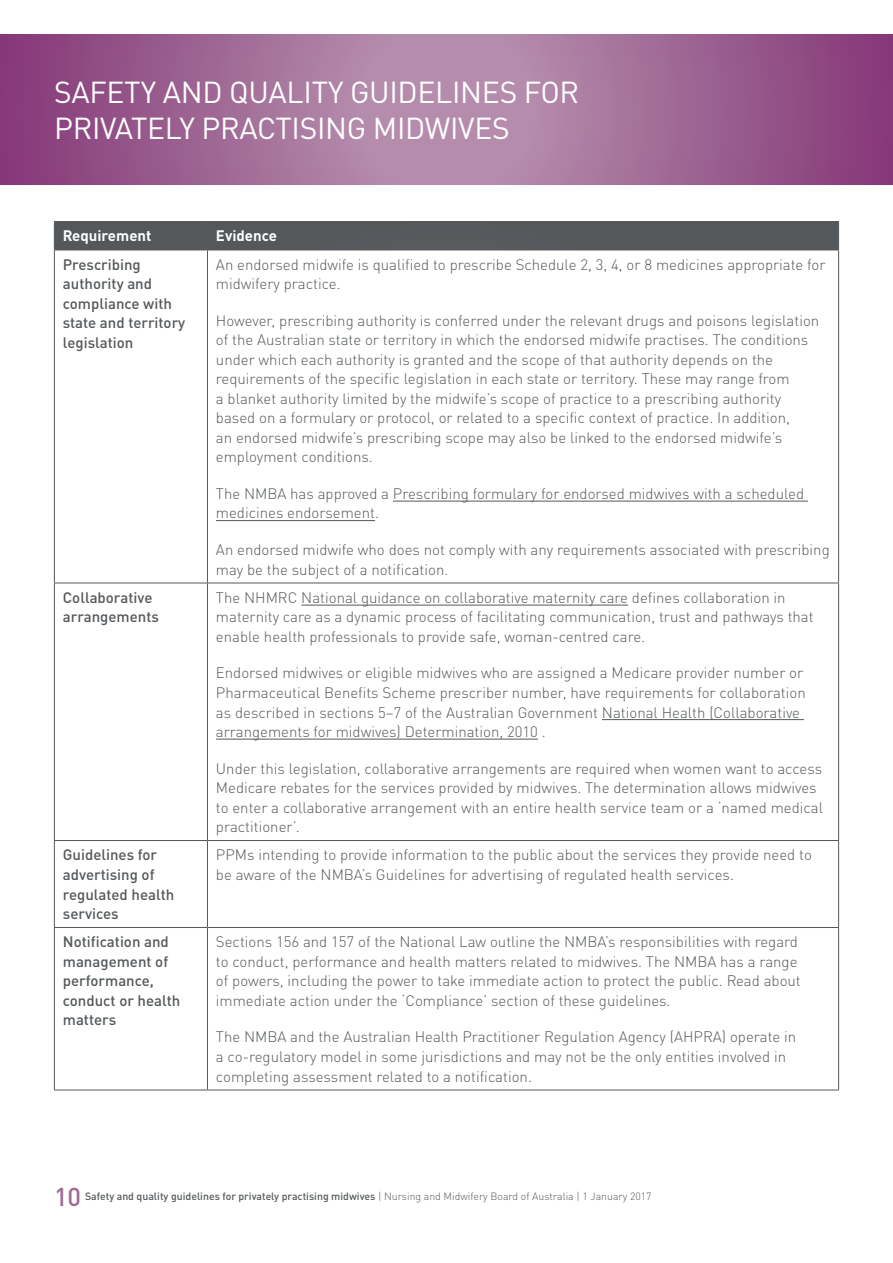
<style>
.page{position:relative;width:893px;height:1263px;background:#fff}
.page>*{position:absolute;margin:0;border:0;box-sizing:border-box;transform-origin:0 0}
.t1{font:30px/36px "DINOT";letter-spacing:-.01em;color:#fff}
.t2{font:500 25.5px "DINOT";color:#a06a95}
.Body{font:300 15px/19.5px "DINOT";color:#54585b}
.Body-2{font:500 15px/19.5px "DINOT";color:#54585b}
.Body-3{font:700 15px "DINOT";color:#fff}
.t3{font:500 10.5px "DINOT";color:#54585b}
.s1{font-weight:300}
</style>
<div class="page">
<svg style="left:0;top:34px;width:893px;height:150px;background:#a06895"></svg>
<div style="left:54px;top:221px;width:785px;height:29px;background:#54585b"></div>
<hr style="left:54px;top:250px;width:153px;height:1px;background:#54585b">
<hr style="left:54px;top:250px;width:1px;height:333px;background:#54585b">
<hr style="left:207px;top:250px;width:632px;height:1px;background:#54585b">
<hr style="left:207px;top:250px;width:1px;height:333px;background:#54585b">
<hr style="left:838px;top:250px;width:1px;height:333px;background:#54585b">
<hr style="left:54px;top:583px;width:153px;height:1px;background:#54585b">
<hr style="left:54px;top:583px;width:1px;height:257px;background:#54585b">
<hr style="left:207px;top:583px;width:632px;height:1px;background:#54585b">
<hr style="left:207px;top:583px;width:1px;height:257px;background:#54585b">
<hr style="left:838px;top:583px;width:1px;height:257px;background:#54585b">
<hr style="left:54px;top:840px;width:153px;height:1px;background:#54585b">
<hr style="left:54px;top:841px;width:1px;height:86px;background:#54585b">
<hr style="left:207px;top:840px;width:632px;height:1px;background:#54585b">
<hr style="left:207px;top:841px;width:1px;height:86px;background:#54585b">
<hr style="left:838px;top:841px;width:1px;height:86px;background:#54585b">
<hr style="left:54px;top:927px;width:153px;height:1px;background:#54585b">
<hr style="left:54px;top:928px;width:1px;height:161px;background:#54585b">
<hr style="left:207px;top:927px;width:632px;height:1px;background:#54585b">
<hr style="left:207px;top:928px;width:1px;height:161px;background:#54585b">
<hr style="left:838px;top:928px;width:1px;height:161px;background:#54585b">
<hr style="left:54px;top:1089px;width:153px;height:1px;background:#54585b">
<hr style="left:207px;top:1089px;width:632px;height:1px;background:#54585b">
<hr style="left:393px;top:501px;width:415px;height:1px;background:#54585b">
<hr style="left:216px;top:520px;width:159px;height:1px;background:#54585b">
<hr style="left:301px;top:605px;width:327px;height:1px;background:#54585b">
<hr style="left:602px;top:719px;width:202px;height:1px;background:#54585b">
<hr style="left:216px;top:739px;width:322px;height:1px;background:#54585b">
<h1 class="t1" style="left:54px;top:74px;width:527px">SAFETY AND QUALITY GUIDELINES FOR<br>PRIVATELY PRACTISING MIDWIVES</h1>
<p class="Body-3" style="left:63px;top:226px;width:90px">Requirement</p>
<p class="Body-3" style="left:216px;top:226px;width:63px">Evidence</p>
<p class="Body-2" style="left:63px;top:254px;width:124px">Prescribing authority and compliance with state and territory legislation</p>
<p class="Body" style="left:216px;top:255px;width:611px">An endorsed midwife is qualified to prescribe Schedule 2, 3, 4, or 8 medicines appropriate for midwifery practice.</p>
<p class="Body" style="left:216px;top:311px;width:605px">However, prescribing authority is conferred under the relevant drugs and poisons legislation of the Australian state or territory in which the endorsed midwife practises. The conditions under which each authority is granted and the scope of that authority depends on the requirements of the specific legislation in each state or territory. These may range from<br>a blanket authority limited by the midwife’s scope of practice to a prescribing authority based on a formulary or protocol, or related to a specific context of practice. In addition,<br>an endorsed midwife’s prescribing scope may also be linked to the endorsed midwife’s employment conditions.</p>
<p class="Body" style="left:216px;top:484px;width:590px">The NMBA has approved a Prescribing formulary for endorsed midwives with a scheduled medicines endorsement.</p>
<p class="Body" style="left:216px;top:540px;width:615px">An endorsed midwife who does not comply with any requirements associated with prescribing may be the subject of a notification.</p>
<p class="Body-2" style="left:63px;top:587px;width:98px">Collaborative arrangements</p>
<p class="Body" style="left:216px;top:588px;width:599px">The NHMRC National guidance on collaborative maternity care defines collaboration in maternity care as a dynamic process of facilitating communication, trust and pathways that enable health professionals to provide safe, woman-centred care.</p>
<p class="Body" style="left:216px;top:663px;width:591px">Endorsed midwives or eligible midwives who are assigned a Medicare provider number or Pharmaceutical Benefits Scheme prescriber number, have requirements for collaboration as described in sections 5–7 of the Australian Government National Health (Collaborative arrangements for midwives) Determination, 2010 .</p>
<p class="Body" style="left:216px;top:758px;width:609px">Under this legislation, collaborative arrangements are required when women want to access Medicare rebates for the services provided by midwives. The determination allows midwives to enter a collaborative arrangement with an entire health service team or a ‘named medical practitioner’.</p>
<p class="Body-2" style="left:63px;top:845px;width:113px">Guidelines for advertising of regulated health services</p>
<p class="Body" style="left:216px;top:845px;width:597px">PPMs intending to provide information to the public about the services they provide need to be aware of the NMBA’s Guidelines for advertising of regulated health services.</p>
<p class="Body-2" style="left:63px;top:932px;width:119px">Notification and management of performance, conduct or health matters</p>
<p class="Body" style="left:216px;top:932px;width:586px">Sections 156 and 157 of the National Law outline the NMBA’s responsibilities with regard to conduct, performance and health matters related to midwives. The NMBA has a range of powers, including the power to take immediate action to protect the public. Read about immediate action under the ‘Compliance’ section of these guidelines.</p>
<p class="Body" style="left:216px;top:1027px;width:582px">The NMBA and the Australian Health Practitioner Regulation Agency (AHPRA) operate in a co-regulatory model in some jurisdictions and may not be the only entities involved in completing assessment related to a notification.</p>
<h2 class="t2" style="left:54px;top:1180px;width:29px">10</h2>
<p class="t3" style="left:85px;top:1190px;width:568px">Safety and quality guidelines for privately practising midwives <span class="s1">| Nursing and Midwifery Board of Australia | 1 January 2017</span></p>
</div>
